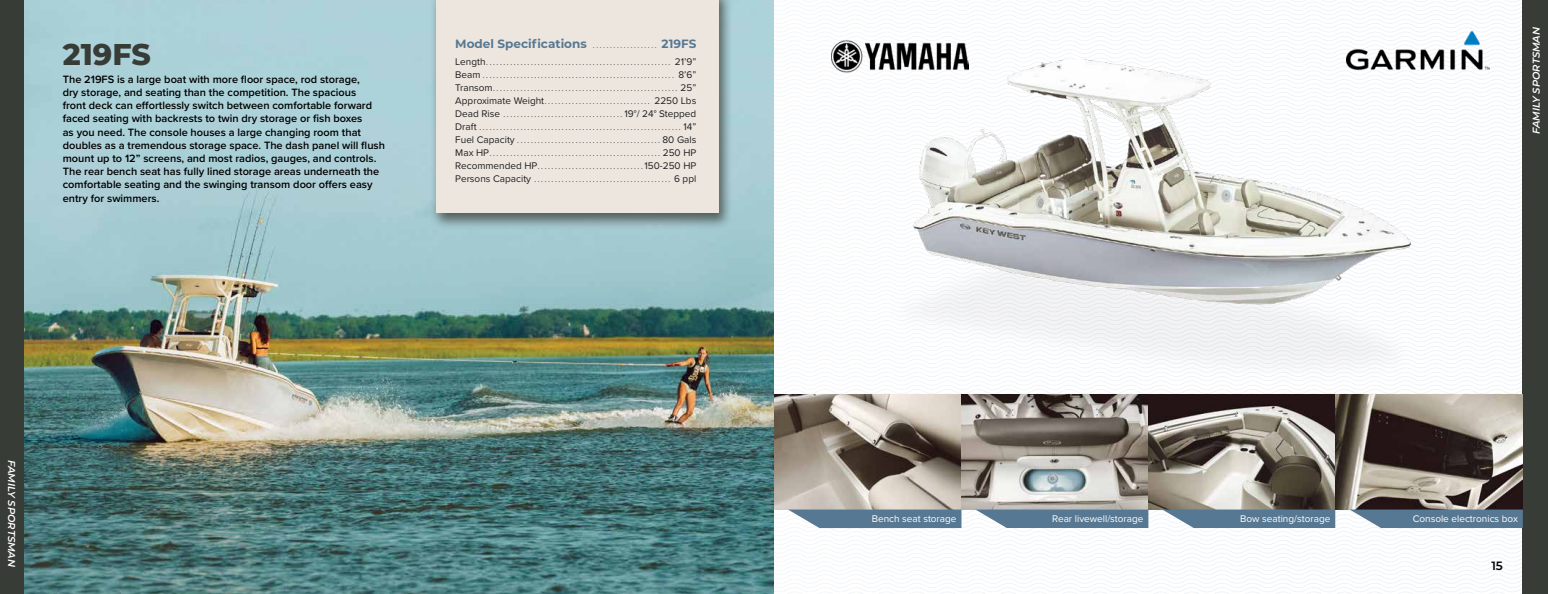
<style>
.page{position:relative;width:1548px;height:594px;background:#fff}
.page>*{position:absolute;margin:0;border:0;box-sizing:border-box;transform-origin:0 0}
.t1{font:800 30px "Montserrat";color:#383c36}
.t2{font:700 12px "Montserrat";color:#577892}
.t3{font:600 12px "Montserrat";color:#000}
.t4{font:600 11px/13.2px "Proxima Nova";color:#000}
.t5{font:10px "Proxima Nova";color:#fff}
.t6{font:italic 600 10px "Montserrat";color:#fff}
.t7{font:8px/13px "Proxima Nova";color:#1f1f20;text-align:justify}
.s1{font-family:"Proxima Nova";font-weight:400;font-size:8px;color:#383c36}
.s2{font-size:10px}
</style>
<div class="page">
<div style="left:0;top:0;width:25px;height:594px;background:#383c36"></div>
<img style="left:25px;top:0;width:388px;height:594px">
<img style="left:413px;top:0;width:1135px;height:594px">
<h1 class="t1" style="left:63px;top:32px;width:90px">219FS</h1>
<p class="t4" style="left:63px;top:72px;width:324px">The 219FS is a large boat with more floor space, rod storage,<br>dry storage, and seating than the competition. The spacious<br>front deck can effortlessly switch between comfortable forward faced seating with backrests to twin dry storage or fish boxes<br>as you need. The console houses a large changing room that doubles as a tremendous storage space. The dash panel will flush mount up to 12” screens, and most radios, gauges, and controls.<br>The rear bench seat has fully lined storage areas underneath the comfortable seating and the swinging transom door offers easy entry for swimmers.</p>
<h2 class="t2" style="left:455px;top:35px;width:243px">Model Specifications <span class="s1">...................</span> 219FS</h2>
<p class="t7" style="left:455px;top:56px;width:243px"><span class="s2">Length</span>...................................................... <span class="s2">21’9” Beam</span>........................................................ <span class="s2">8’6” Transom</span>...................................................... <span class="s2">25” Approximate Weight</span>............................... <span class="s2">2250 Lbs Dead Rise</span> ...................................<span class="s2">19°/ 24° Stepped Draft</span> ........................................................... <span class="s2">14” Fuel Capacity</span>..........................................<span class="s2">80 Gals Max HP</span>.................................................. <span class="s2">250 HP Recommended HP</span>...............................<span class="s2">150-250 HP Persons Capacity</span> ........................................ <span class="s2">6 ppl</span></p>
<p class="t6" style="left:19px;top:460px;width:109px;rotate:90deg">FAMILY SPORTSMAN</p>
<p class="t6" style="left:1529px;top:134px;width:109px;rotate:-90deg">FAMILY SPORTSMAN</p>
<p class="t5" style="left:872px;top:511px;width:86px">Bench seat storage</p>
<p class="t5" style="left:1052px;top:511px;width:93px">Rear livewell/storage</p>
<p class="t5" style="left:1240px;top:511px;width:92px">Bow seating/storage</p>
<p class="t5" style="left:1413px;top:511px;width:107px">Console electronics box</p>
<h2 class="t3" style="left:1491px;top:557px;width:13px">15</h2>
</div>
